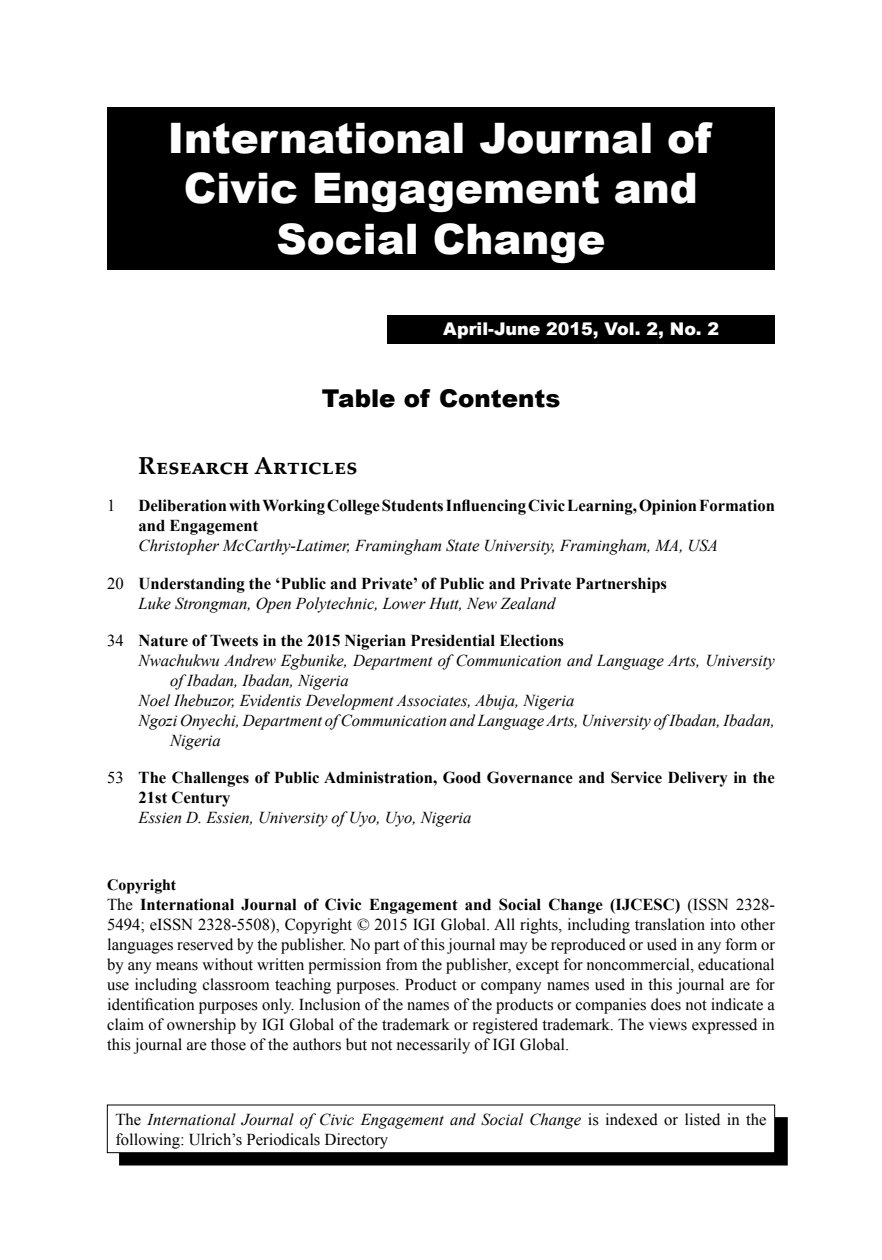
<style>
.page{position:relative;width:882px;height:1260px;background:#fff}
.page>*{position:absolute;margin:0;border:0;box-sizing:border-box;transform-origin:0 0}
.t1{font:900 42px/50.4px "Arial";color:#fff;text-align:center}
.t2{font:700 24.5px "Palatino Linotype";color:#000}
.t3{font:900 24.5px "Arial";color:#000}
.t4{font:900 17.5px "Arial";color:#fff}
.t5{font:16.62px/19.9px "Times New Roman";color:#000}
.t6{font:italic 16.62px "Times New Roman";color:#000}
.t7{font:700 16.62px/19.9px "Times New Roman";color:#000}
.t8{font:700 15.75px "Times New Roman";color:#000}
.s1{font-weight:400}
.s2{font-weight:400;font-style:italic}
.s3{font-weight:700}
.s4{font-style:italic}
</style>
<div class="page">
<div style="left:119px;top:1117px;width:668px;height:48px;background:#000"></div>
<div style="left:107px;top:1105px;width:668px;height:48px;background:#fff"></div>
<div style="left:107px;top:1105px;width:668px;height:48px;border:1px solid #000"></div>
<div style="left:387px;top:315px;width:388px;height:28px;background:#000"></div>
<div style="left:107px;top:107px;width:668px;height:162px;background:#000"></div>
<h1 class="t1" style="left:168px;top:111px;width:545px">International Journal of<br>Civic Engagement and<br>Social Change</h1>
<p class="t4" style="left:443px;top:316px;width:277px">April-June 2015, Vol. 2, No. 2</p>
<h2 class="t3" style="left:322px;top:381px;width:240px">Table of Contents</h2>
<h2 class="t2" style="left:139px;top:448px;width:220px">Research Articles</h2>
<p class="t5" style="left:107px;top:496px;width:10px">1</p>
<p class="t7" style="left:139px;top:495px;width:638px">Deliberation with Working College Students Influencing Civic Learning, Opinion Formation and Engagement</p>
<p class="t6" style="left:139px;top:534px;width:581px">Christopher McCarthy-Latimer, Framingham State University, Framingham, MA, USA</p>
<p class="t7" style="left:139px;top:573px;width:530px;text-indent:-32px"><span class="s1">20</span> Understanding the ‘Public and Private’ of Public and Private Partnerships<br><span class="s2">Luke Strongman, Open Polytechnic, Lower Hutt, New Zealand</span></p>
<p class="t7" style="left:107px;top:630px;width:458px"><span class="s1">34</span> Nature of Tweets in the 2015 Nigerian Presidential Elections</p>
<p class="t6" style="left:139px;top:649px;width:638px">Nwachukwu Andrew Egbunike, Department of Communication and Language Arts, University</p>
<p class="t6" style="left:170px;top:669px;width:180px">of Ibadan, Ibadan, Nigeria</p>
<p class="t6" style="left:139px;top:689px;width:437px">Noel Ihebuzor, Evidentis Development Associates, Abuja, Nigeria</p>
<p class="t6" style="left:139px;top:709px;width:638px">Ngozi Onyechi, Department of Communication and Language Arts, University of Ibadan, Ibadan,</p>
<p class="t6" style="left:170px;top:729px;width:52px">Nigeria</p>
<p class="t7" style="left:139px;top:767px;width:638px;text-indent:-32px"><span class="s1">53</span> The Challenges of Public Administration, Good Governance and Service Delivery in the<br>21st Century</p>
<p class="t6" style="left:139px;top:806px;width:334px">Essien D. Essien, University of Uyo, Uyo, Nigeria</p>
<p class="t8" style="left:107px;top:874px;width:71px">Copyright</p>
<p class="t5" style="left:107px;top:894px;width:669px;text-align:justify">The <span class="s3">International Journal of Civic Engagement and Social Change (IJCESC)</span> (ISSN 2328- 5494; eISSN 2328-5508), Copyright © 2015 IGI Global. All rights, including translation into other languages reserved by the publisher. No part of this journal may be reproduced or used in any form or by any means without written permission from the publisher, except for noncommercial, educational use including classroom teaching purposes. Product or company names used in this journal are for identification purposes only. Inclusion of the names of the products or companies does not indicate a claim of ownership by IGI Global of the trademark or registered trademark. The views expressed in this journal are those of the authors but not necessarily of IGI Global.</p>
<p class="t5" style="left:115px;top:1109px;width:653px">The <span class="s4">International Journal of Civic Engagement and Social Change</span> is indexed or listed in the following: Ulrich’s Periodicals Directory</p>
</div>
